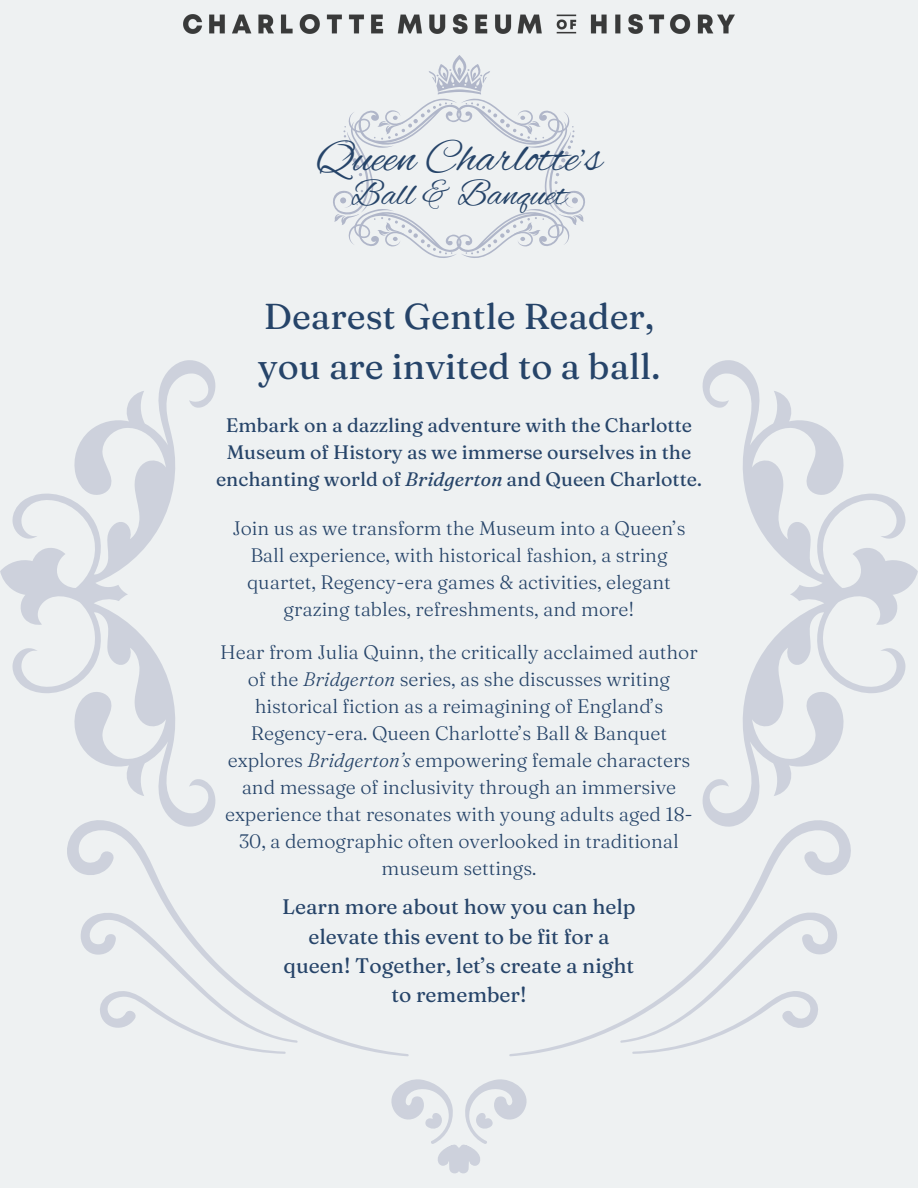
<style>
.page{position:relative;width:918px;height:1188px;background:#eef1f2}
.page>*{position:absolute;margin:0;border:0;box-sizing:border-box;transform-origin:0 0}
.t1{font:46.8px "Alex Brush";color:#264469}
.t2{font:37.05px "Alex Brush";color:#264469}
.t3{font:36px/49.5px "Fraunces 9 pt";color:#264469}
.t4{font:21px/29.2px "Fraunces 9 pt";color:#264469;text-align:center}
.t5{font:300 19.5px/27px "Fraunces 9 pt";color:#264469;text-align:center}
.t6{font:19.5px/27px "Fraunces 9 pt";color:#264469;text-align:center}
.s1{font-style:italic}
</style>
<div class="page">
<svg style="left:0;top:360px;width:216px;height:456px"></svg>
<svg style="left:702px;top:360px;width:216px;height:458px"></svg>
<svg style="left:67px;top:816px;width:342px;height:240px"></svg>
<svg style="left:509px;top:818px;width:342px;height:238px"></svg>
<svg style="left:80px;top:909px;width:218px;height:145px"></svg>
<svg style="left:620px;top:912px;width:219px;height:142px"></svg>
<svg style="left:391px;top:1079px;width:136px;height:95px"></svg>
<svg style="left:333px;top:55px;width:252px;height:203px"></svg>
<img style="left:183px;top:15px;width:552px;height:19px">
<p class="t1" style="left:316px;top:131px;width:287px">Queen Charlotte’s</p>
<p class="t2" style="left:351px;top:174px;width:217px">Ball &amp; Banquet</p>
<h1 class="t3" style="left:258px;top:291px;width:404px">Dearest Gentle Reader, you are invited to a ball.</h1>
<h2 class="t6" style="left:216px;top:411px;width:487px">Embark on a dazzling adventure with the Charlotte<br>Museum of History as we immerse ourselves in the enchanting world of <span class="s1">Bridgerton</span> and Queen Charlotte.</h2>
<p class="t5" style="left:232px;top:515px;width:455px">Join us as we transform the Museum into a Queen’s Ball experience, with historical fashion, a string quartet, Regency-era games &amp; activities, elegant grazing tables, refreshments, and more!</p>
<p class="t5" style="left:220px;top:639px;width:479px">Hear from Julia Quinn, the critically acclaimed author of the <span class="s1">Bridgerton</span> series, as she discusses writing historical fiction as a reimagining of England’s Regency-era. Queen Charlotte’s Ball &amp; Banquet explores <span class="s1">Bridgerton’s</span> empowering female characters and message of inclusivity through an immersive experience that resonates with young adults aged 18- 30, a demographic often overlooked in traditional museum settings.</p>
<p class="t4" style="left:282px;top:892px;width:355px">Learn more about how you can help elevate this event to be fit for a queen! Together, let’s create a night to remember!</p>
</div>
